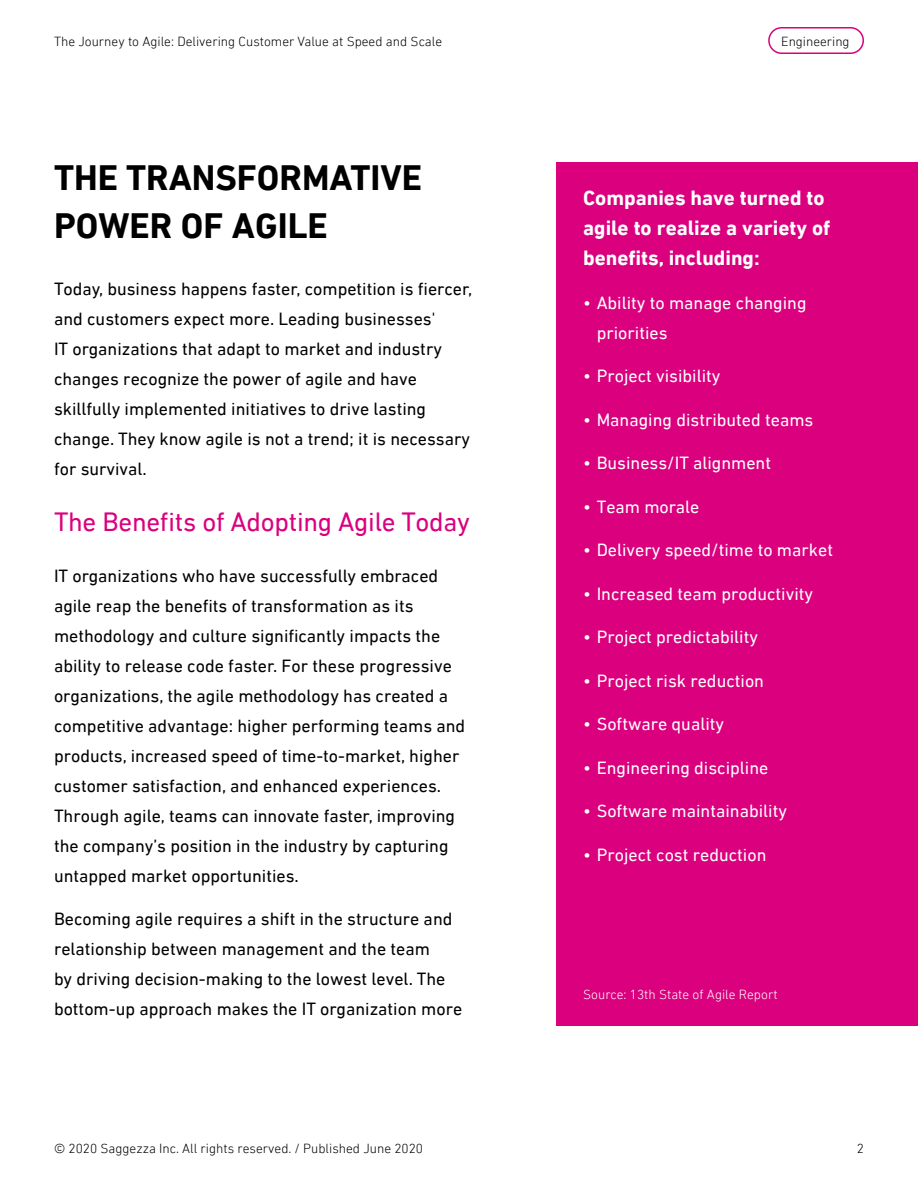
<style>
.page{position:relative;width:918px;height:1188px;background:#fff}
.page>*{position:absolute;margin:0;border:0;box-sizing:border-box;transform-origin:0 0}
.t1{font:700 36px/48px "DIN Next LT Pro";color:#000}
.t2{font:27px "DIN Next LT Pro";letter-spacing:-.01em;color:#da007e}
.t3{font:700 21px/30px "DIN Next LT Pro";color:#fff}
.t4{font:18px/30px "DIN Next LT Pro";color:#000}
.t5{font:18px/30px "DIN Next LT Pro";color:#fff}
.t6{font:300 13.5px "DIN Next LT Pro";color:#000}
.t7{font:300 13.5px "DIN Next LT Pro";color:#fff}
.t8{font:300 13.35px "DIN Next LT Pro";color:#000}
</style>
<div class="page">
<div style="left:556px;top:162px;width:362px;height:864px;background:#da007e"></div>
<div style="left:768px;top:27px;width:96px;height:27px;border:2px solid #da007e;border-radius:13px"></div>
<p class="t6" style="left:54px;top:33px;width:390px">The Journey to Agile: Delivering Customer Value at Speed and Scale</p>
<p class="t8" style="left:781px;top:34px;width:70px">Engineering</p>
<h1 class="t1" style="left:54px;top:154px;width:370px">THE TRANSFORMATIVE<br>POWER OF AGILE</h1>
<p class="t4" style="left:54px;top:274px;width:420px">Today, business happens faster, competition is fiercer, and customers expect more. Leading businesses'<br>IT organizations that adapt to market and industry changes recognize the power of agile and have skillfully implemented initiatives to drive lasting change. They know agile is not a trend; it is necessary for survival.</p>
<h2 class="t2" style="left:54px;top:507px;width:418px">The Benefits of Adopting Agile Today</h2>
<p class="t4" style="left:54px;top:560px;width:413px">IT organizations who have successfully embraced agile reap the benefits of transformation as its methodology and culture significantly impacts the ability to release code faster. For these progressive organizations, the agile methodology has created a competitive advantage: higher performing teams and products, increased speed of time-to-market, higher customer satisfaction, and enhanced experiences.<br>Through agile, teams can innovate faster, improving the company’s position in the industry by capturing untapped market opportunities.</p>
<p class="t4" style="left:54px;top:904px;width:410px">Becoming agile requires a shift in the structure and relationship between management and the team<br>by driving decision-making to the lowest level. The bottom-up approach makes the IT organization more</p>
<p class="t3" style="left:583px;top:183px;width:249px">Companies have turned to agile to realize a variety of benefits, including:</p>
<p class="t5" style="left:597px;top:288px;width:211px;text-indent:-14px">• Ability to manage changing priorities</p>
<p class="t5" style="left:583px;top:361px;width:139px">• Project visibility</p>
<p class="t5" style="left:583px;top:405px;width:232px">• Managing distributed teams</p>
<p class="t5" style="left:583px;top:448px;width:189px">• Business/IT alignment</p>
<p class="t5" style="left:583px;top:492px;width:118px">• Team morale</p>
<p class="t5" style="left:583px;top:535px;width:251px">• Delivery speed/time to market</p>
<p class="t5" style="left:583px;top:579px;width:231px">• Increased team productivity</p>
<p class="t5" style="left:583px;top:622px;width:176px">• Project predictability</p>
<p class="t5" style="left:583px;top:666px;width:182px">• Project risk reduction</p>
<p class="t5" style="left:583px;top:709px;width:142px">• Software quality</p>
<p class="t5" style="left:583px;top:753px;width:187px">• Engineering discipline</p>
<p class="t5" style="left:583px;top:796px;width:205px">• Software maintainability</p>
<p class="t5" style="left:583px;top:840px;width:185px">• Project cost reduction</p>
<p class="t7" style="left:583px;top:987px;width:196px">Source: 13th State of Agile Report</p>
<p class="t6" style="left:54px;top:1140px;width:371px">© 2020 Saggezza Inc. All rights reserved. / Published June 2020</p>
<p class="t6" style="left:857px;top:1140px;width:9px">2</p>
</div>
